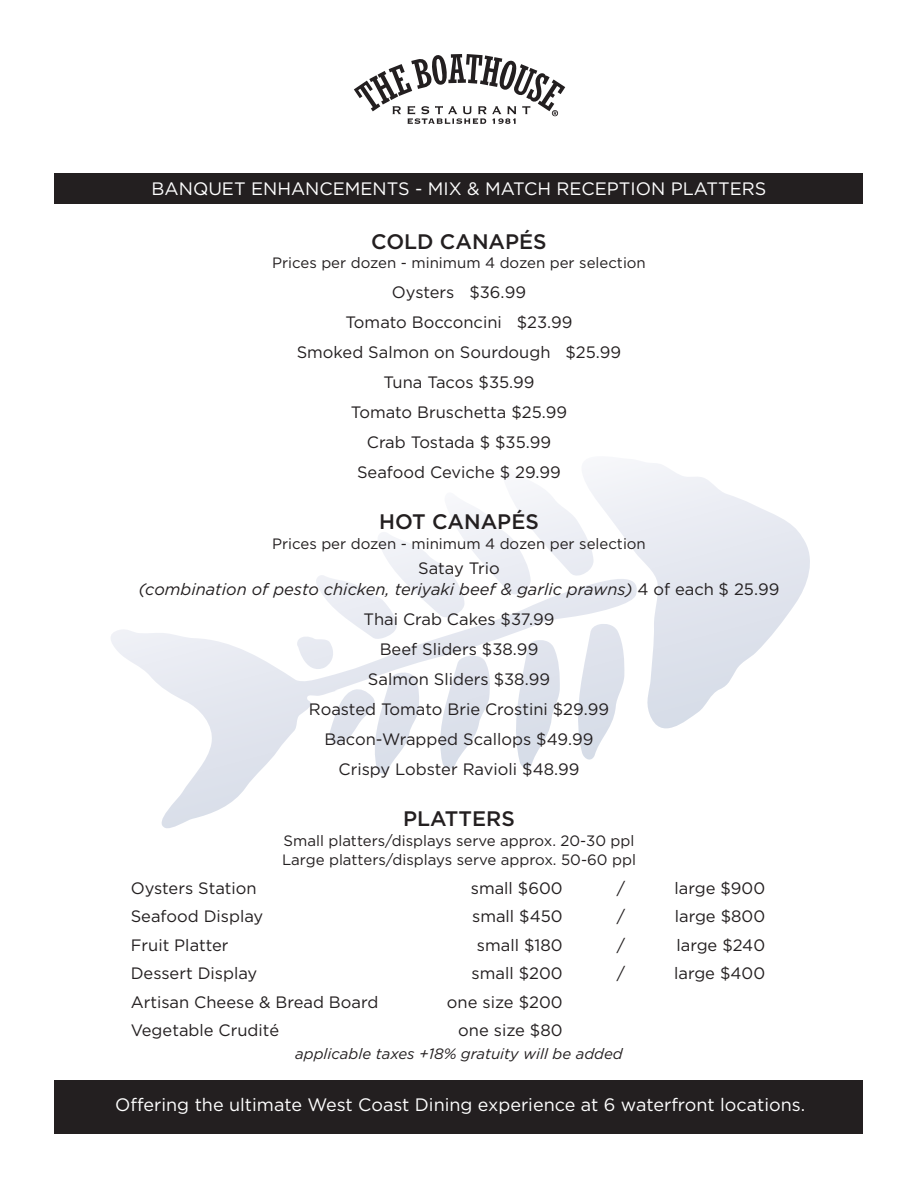
<style>
.page{position:relative;width:918px;height:1188px;background:#fff}
.page>*{position:absolute;margin:0;border:0;box-sizing:border-box;transform-origin:0 0}
.t1{font:500 21px "Gotham";color:#231f20}
.t2{font:18px "Gotham";color:#fff}
.t3{font:16.5px/30px "Gotham";color:#231f20;text-align:center}
.t4{font:italic 16.5px/21px "Gotham";color:#231f20;text-align:center}
.t5{font:15px/19.5px "Gotham";color:#231f20}
.t6{font:italic 15px "Gotham";color:#231f20}
.s1{font-style:normal}
</style>
<div class="page">
<svg style="left:111px;top:462px;width:699px;height:366px"></svg>
<div style="left:55px;top:174px;width:808px;height:30px;background:#231f20"></div>
<div style="left:55px;top:1080px;width:808px;height:53px;background:#231f20"></div>
<svg style="left:354px;top:54px;width:211px;height:70px"></svg>
<p class="t2" style="left:152px;top:179px;width:616px">BANQUET ENHANCEMENTS - MIX &amp; MATCH RECEPTION PLATTERS</p>
<p class="t1" style="left:371px;top:230px;width:177px">COLD CANAPÉS</p>
<p class="t5" style="left:272px;top:253px;width:375px">Prices per dozen - minimum 4 dozen per selection</p>
<p class="t3" style="left:297px;top:277px;width:326px">Oysters $36.99<br>Tomato Bocconcini $23.99<br>Smoked Salmon on Sourdough $25.99<br>Tuna Tacos $35.99<br>Tomato Bruschetta $25.99<br>Crab Tostada $ $35.99<br>Seafood Ceviche $ 29.99</p>
<p class="t1" style="left:379px;top:510px;width:161px">HOT CANAPÉS</p>
<p class="t5" style="left:272px;top:533px;width:375px">Prices per dozen - minimum 4 dozen per selection</p>
<p class="t4" style="left:139px;top:558px;width:642px"><span class="s1">Satay Trio<br></span>(combination of pesto chicken, teriyaki beef &amp; garlic prawns) <span class="s1">4 of each $ 25.99</span></p>
<p class="t3" style="left:309px;top:604px;width:302px">Thai Crab Cakes $37.99<br>Beef Sliders $38.99<br>Salmon Sliders $38.99<br>Roasted Tomato Brie Crostini $29.99<br>Bacon-Wrapped Scallops $49.99<br>Crispy Lobster Ravioli $48.99</p>
<p class="t1" style="left:403px;top:807px;width:113px">PLATTERS</p>
<p class="t5" style="left:282px;top:830px;width:355px">Small platters/displays serve approx. 20-30 ppl<br>Large platters/displays serve approx. 50-60 ppl</p>
<p class="t3" style="left:131px;top:873px;width:127px">Oysters Station</p>
<p class="t3" style="left:471px;top:873px;width:93px">small $600</p>
<p class="t3" style="left:617px;top:873px;width:10px">/</p>
<p class="t3" style="left:675px;top:873px;width:92px">large $900</p>
<p class="t3" style="left:131px;top:901px;width:134px">Seafood Display</p>
<p class="t3" style="left:472px;top:901px;width:92px">small $450</p>
<p class="t3" style="left:617px;top:901px;width:10px">/</p>
<p class="t3" style="left:675px;top:901px;width:92px">large $800</p>
<p class="t3" style="left:131px;top:929px;width:99px">Fruit Platter</p>
<p class="t3" style="left:477px;top:929px;width:87px">small $180</p>
<p class="t3" style="left:617px;top:929px;width:10px">/</p>
<p class="t3" style="left:676px;top:929px;width:90px">large $240</p>
<p class="t3" style="left:131px;top:958px;width:128px">Dessert Display</p>
<p class="t3" style="left:472px;top:958px;width:93px">small $200</p>
<p class="t3" style="left:617px;top:958px;width:10px">/</p>
<p class="t3" style="left:674px;top:958px;width:93px">large $400</p>
<p class="t3" style="left:131px;top:986px;width:249px">Artisan Cheese &amp; Bread Board</p>
<p class="t3" style="left:447px;top:986px;width:117px">one size $200</p>
<p class="t3" style="left:131px;top:1015px;width:150px">Vegetable Crudité</p>
<p class="t3" style="left:458px;top:1015px;width:106px">one size $80</p>
<p class="t6" style="left:295px;top:1045px;width:329px">applicable taxes +18% gratuity will be added</p>
<p class="t2" style="left:115px;top:1095px;width:692px">Offering the ultimate West Coast Dining experience at 6 waterfront locations.</p>
</div>
